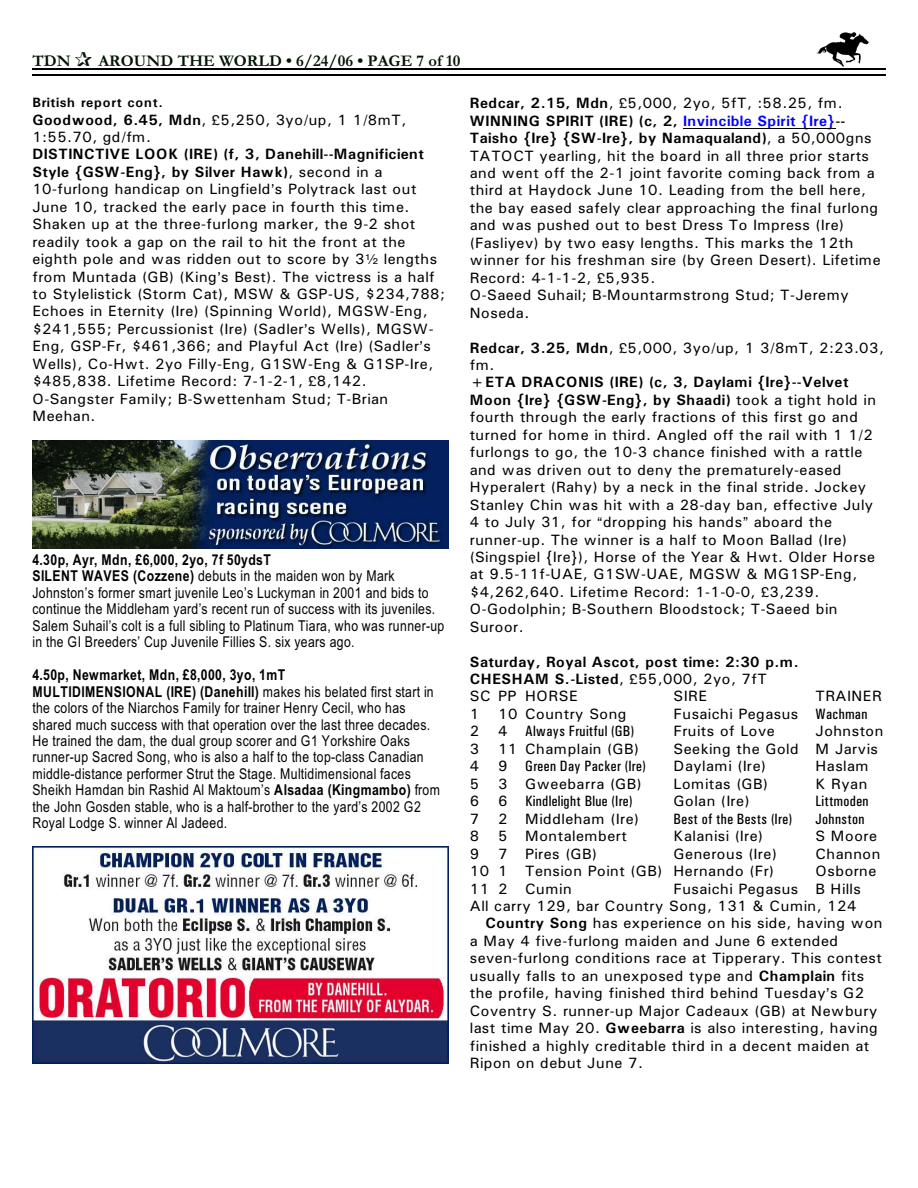
<style>
.page{position:relative;width:918px;height:1188px;background:#fff}
.page>*{position:absolute;margin:0;border:0;box-sizing:border-box;transform-origin:0 0}
.t1{font:700 16.5px "Garamond";color:#001400}
.t2{font:15px/17.4px "Univers";letter-spacing:.03em;color:#000}
.t3{font:15px/16.5px "Arial Narrow";letter-spacing:.025em;color:#000}
.t4{font:15px "Univers Condensed";letter-spacing:.025em;color:#000}
.t5{font:700 15px/17.4px "Univers";letter-spacing:.03em;color:#000}
.t6{font:700 13.5px "Univers";letter-spacing:.055em;color:#000}
.s1{font-weight:700}
.s2{font-weight:700;color:#00f}
.s3{font-weight:400}
.s4{font-family:"Univers Condensed"}
.s5{font-family:"Univers"}
</style>
<div class="page">
<img style="left:817px;top:32px;width:51px;height:34px">
<hr style="left:32px;top:68px;width:853px;height:1px;background:#000">
<hr style="left:32px;top:75px;width:853px;height:1px;background:#000">
<img style="left:32px;top:846px;width:416px;height:218px">
<img style="left:32px;top:441px;width:416px;height:108px">
<hr style="left:683px;top:128px;width:152px;height:1px;background:#000">
<p class="t1" style="left:32px;top:55px;width:40px">TDN</p>
<p class="t1" style="left:98px;top:55px;width:364px">AROUND THE WORLD • 6/24/06 • PAGE 7 of 10</p>
<p class="t6" style="left:32px;top:98px;width:132px">British report cont.</p>
<p class="t2" style="left:32px;top:112px;width:376px"><span class="s1">Goodwood, 6.45, Mdn</span>, 5,250, 3yo/up, 1 1/8mT,<br>1:55.70, gd/fm.</p>
<p class="t2" style="left:32px;top:147px;width:393px"><span class="s1">DISTINCTIVE LOOK (IRE) (f, 3, Danehill--Magnificient Style {GSW-Eng}, by Silver Hawk)</span>, second in a 10-furlong handicap on Lingfield s Polytrack last out June 10, tracked the early pace in fourth this time.<br>Shaken up at the three-furlong marker, the 9-2 shot readily took a gap on the rail to hit the front at the eighth pole and was ridden out to score by 3</p>
<p class="t2" style="left:32px;top:252px;width:414px;text-indent:352px">lengths from Muntada (GB) (King s Best). The victress is a half to Stylelistick (Storm Cat), MSW &amp; GSP-US, $234,788; Echoes in Eternity (Ire) (Spinning World), MGSW-Eng, $241,555; Percussionist (Ire) (Sadler s Wells), MGSW-Eng, GSP-Fr, $461,366; and Playful Act (Ire) (Sadler s Wells), Co-Hwt. 2yo Filly-Eng, G1SW-Eng &amp; G1SP-Ire, $485,838. Lifetime Record: 7-1-2-1, 8,142.<br>O-Sangster Family; B-Swettenham Stud; T-Brian Meehan.</p>
<p class="t3" style="left:32px;top:553px;width:414px"><span class="s1">4.30p, Ayr, Mdn, £6,000, 2yo, 7f 50ydsT<br>SILENT WAVES (Cozzene)</span> debuts in the maiden won by Mark Johnston’s former smart juvenile Leo’s Luckyman in 2001 and bids to continue the Middleham yard’s recent run of success with its juveniles.<br>Salem Suhail’s colt is a full sibling to Platinum Tiara, who was runner-up in the GI Breeders’ Cup Juvenile Fillies S. six years ago.</p>
<p class="t3" style="left:32px;top:668px;width:409px"><span class="s1">4.50p, Newmarket, Mdn, £8,000, 3yo, 1mT<br>MULTIDIMENSIONAL (IRE) (Danehill)</span> makes his belated first start in the colors of the Niarchos Family for trainer Henry Cecil, who has shared much success with that operation over the last three decades.<br>He trained the dam, the dual group scorer and G1 Yorkshire Oaks runner-up Sacred Song, who is also a half to the top-class Canadian middle-distance performer Strut the Stage. Multidimensional faces Sheikh Hamdan bin Rashid Al Maktoum’s <span class="s1">Alsadaa (Kingmambo)</span> from the John Gosden stable, who is a half-brother to the yard’s 2002 G2<br>Royal Lodge S. winner Al Jadeed.</p>
<p class="t2" style="left:470px;top:96px;width:412px"><span class="s1">Redcar, 2.15, Mdn</span>, 5,000, 2yo, 5fT, :58.25, fm.<br><span class="s1">WINNING SPIRIT (IRE) (c, 2,</span> <span class="s2">Invincible Spirit {Ire}</span><span class="s1">-- Taisho {Ire} {SW-Ire}, by Namaqualand)</span>, a 50,000gns TATOCT yearling, hit the board in all three prior starts and went off the 2-1 joint favorite coming back from a third at Haydock June 10. Leading from the bell here, the bay eased safely clear approaching the final furlong and was pushed out to best Dress To Impress (Ire) (Fasliyev) by two easy lengths. This marks the 12th winner for his freshman sire (by Green Desert). Lifetime Record: 4-1-1-2, 5,935.<br>O-Saeed Suhail; B-Mountarmstrong Stud; T-Jeremy Noseda.</p>
<p class="t2" style="left:470px;top:340px;width:416px"><span class="s1">Redcar, 3.25, Mdn</span>, 5,000, 3yo/up, 1 3/8mT, 2:23.03, fm.</p>
<p class="t2" style="left:470px;top:375px;width:408px"><span class="s1">+ETA DRACONIS (IRE) (c, 3, Daylami {Ire}--Velvet Moon {Ire} {GSW-Eng}, by Shaadi)</span> took a tight hold in fourth through the early fractions of this first go and turned for home in third. Angled off the rail with 1 1/2 furlongs to go, the 10-3 chance finished with a rattle and was driven out to deny the prematurely-eased Hyperalert (Rahy) by a neck in the final stride. Jockey Stanley Chin was hit with a 28-day ban, effective July 4 to July 31, for dropping his hands aboard the runner-up. The winner is a half to Moon Ballad (Ire) (Singspiel {Ire}), Horse of the Year &amp; Hwt. Older Horse at 9.5-11f-UAE, G1SW-UAE, MGSW &amp; MG1SP-Eng, $4,262,640. Lifetime Record: 1-1-0-0, 3,239.<br>O-Godolphin; B-Southern Bloodstock; T-Saeed bin Suroor.</p>
<p class="t5" style="left:470px;top:654px;width:330px">Saturday, Royal Ascot, post time: 2:30 p.m.<br>CHESHAM S.-Listed<span class="s3">, 55,000, 2yo, 7fT<br>SC PP HORSE</span></p>
<p class="t2" style="left:674px;top:689px;width:35px">SIRE</p>
<p class="t2" style="left:815px;top:689px;width:68px">TRAINER</p>
<p class="t2" style="left:470px;top:706px;width:11px">1</p>
<p class="t2" style="left:498px;top:706px;width:130px">10 Country Song</p>
<p class="t2" style="left:674px;top:706px;width:196px">Fusaichi Pegasus <span class="s4">Wachman</span></p>
<p class="t2" style="left:470px;top:724px;width:11px">2</p>
<p class="t4" style="left:498px;top:726px;width:138px"><span class="s5">4</span> Always Fruitful (GB)</p>
<p class="t2" style="left:674px;top:724px;width:103px">Fruits of Love</p>
<p class="t2" style="left:815px;top:724px;width:70px">Johnston</p>
<p class="t2" style="left:470px;top:741px;width:11px">3</p>
<p class="t2" style="left:498px;top:741px;width:143px">11 Champlain (GB)</p>
<p class="t2" style="left:674px;top:741px;width:206px">Seeking the Gold M Jarvis</p>
<p class="t2" style="left:470px;top:759px;width:11px">4</p>
<p class="t4" style="left:498px;top:761px;width:149px"><span class="s5">9</span> Green Day Packer (Ire)</p>
<p class="t2" style="left:674px;top:759px;width:94px">Daylami (Ire)</p>
<p class="t2" style="left:815px;top:759px;width:55px">Haslam</p>
<p class="t2" style="left:470px;top:776px;width:11px">5</p>
<p class="t2" style="left:498px;top:776px;width:145px">3 Gweebarra (GB)</p>
<p class="t2" style="left:674px;top:776px;width:96px">Lomitas (GB)</p>
<p class="t2" style="left:815px;top:776px;width:53px">K Ryan</p>
<p class="t2" style="left:470px;top:794px;width:11px">6</p>
<p class="t4" style="left:498px;top:796px;width:136px"><span class="s5">6</span> Kindlelight Blue (Ire)</p>
<p class="t2" style="left:674px;top:794px;width:78px">Golan (Ire)</p>
<p class="t4" style="left:815px;top:796px;width:55px">Littmoden</p>
<p class="t2" style="left:470px;top:811px;width:11px">7</p>
<p class="t2" style="left:498px;top:811px;width:143px">2 Middleham (Ire)</p>
<p class="t4" style="left:674px;top:813px;width:120px">Best of the Bests (Ire)</p>
<p class="t4" style="left:815px;top:813px;width:51px">Johnston</p>
<p class="t2" style="left:470px;top:829px;width:11px">8</p>
<p class="t2" style="left:498px;top:829px;width:130px">5 Montalembert</p>
<p class="t2" style="left:674px;top:829px;width:91px">Kalanisi (Ire)</p>
<p class="t2" style="left:815px;top:829px;width:63px">S Moore</p>
<p class="t2" style="left:470px;top:846px;width:11px">9</p>
<p class="t2" style="left:498px;top:846px;width:101px">7 Pires (GB)</p>
<p class="t2" style="left:674px;top:846px;width:105px">Generous (Ire)</p>
<p class="t2" style="left:815px;top:846px;width:66px">Channon</p>
<p class="t2" style="left:470px;top:864px;width:306px">10 1 Tension Point (GB) Hernando (Fr)</p>
<p class="t2" style="left:815px;top:864px;width:63px">Osborne</p>
<p class="t2" style="left:470px;top:881px;width:103px">11 2 Cumin</p>
<p class="t2" style="left:674px;top:881px;width:189px">Fusaichi Pegasus B Hills</p>
<p class="t2" style="left:470px;top:898px;width:388px">All carry 129, bar Country Song, 131 &amp; Cumin, 124</p>
<p class="t2" style="left:485px;top:916px;width:399px"><span class="s1">Country Song</span> has experience on his side, having won</p>
<p class="t2" style="left:470px;top:933px;width:370px">a May 4 five-furlong maiden and June 6 extended</p>
<p class="t2" style="left:470px;top:951px;width:414px">seven-furlong conditions race at Tipperary. This contest</p>
<p class="t2" style="left:470px;top:968px;width:396px">usually falls to an unexposed type and <span class="s1">Champlain</span> fits</p>
<p class="t2" style="left:470px;top:986px;width:396px">the profile, having finished third behind Tuesday s G2</p>
<p class="t2" style="left:470px;top:1003px;width:409px">Coventry S. runner-up Major Cadeaux (GB) at Newbury</p>
<p class="t2" style="left:470px;top:1021px;width:410px">last time May 20. <span class="s1">Gweebarra</span> is also interesting, having</p>
<p class="t2" style="left:470px;top:1038px;width:401px">finished a highly creditable third in a decent maiden at</p>
<p class="t2" style="left:470px;top:1056px;width:175px">Ripon on debut June 7.</p>
</div>
